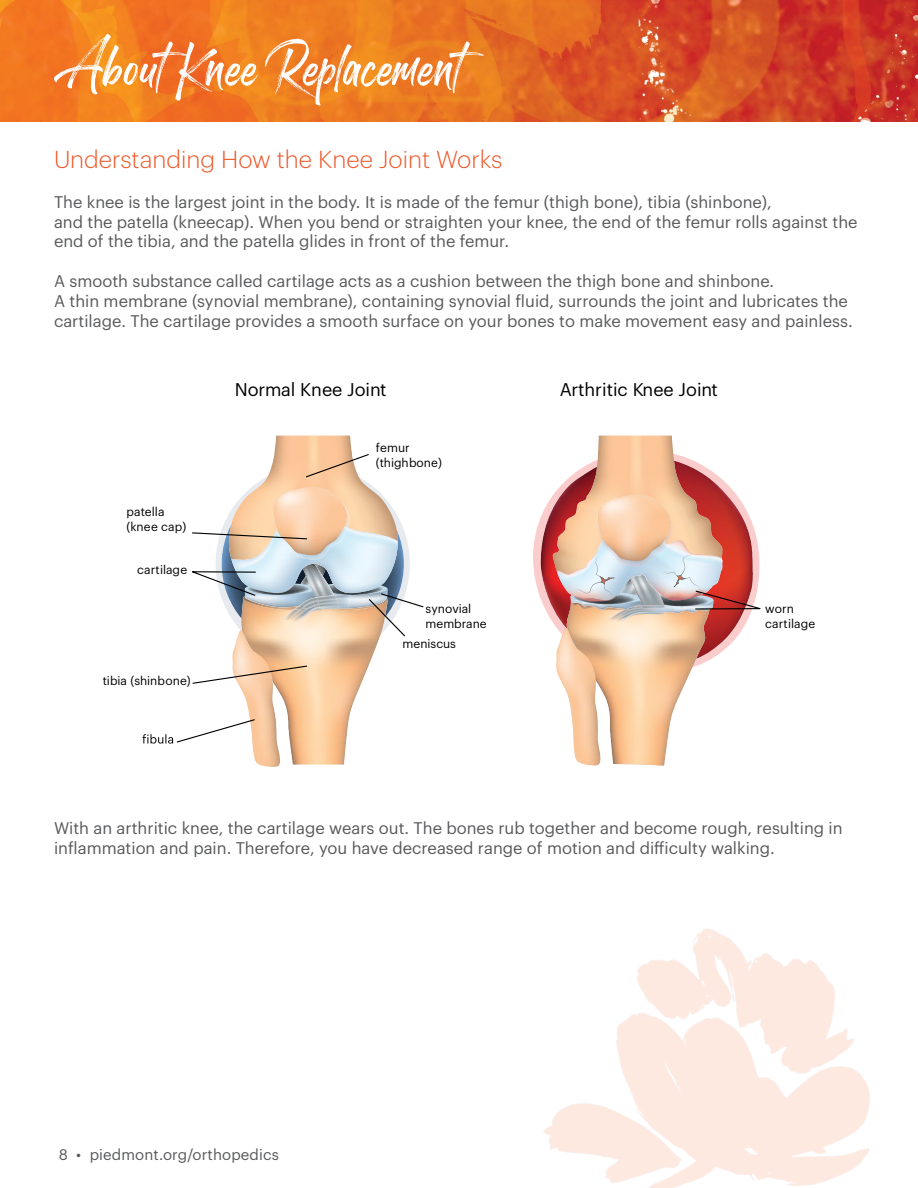
<style>
.page{position:relative;width:918px;height:1188px;background:#fff}
.page>*{position:absolute;margin:0;border:0;box-sizing:border-box;transform-origin:0 0}
.t1{font:63px "Rogthem";letter-spacing:.01em;color:#fff}
.t2{font:300 24px "Graphik";color:#ed592a}
.t3{font:18px "Graphik";color:#000}
.t4{font:16.5px/19.8px "Graphik";color:#58595b}
.t5{font:15px "Graphik";letter-spacing:.01em;color:#58595b}
.t6{font:12px/15px "Graphik";color:#000}
</style>
<div class="page">
<img style="left:0;top:0;width:918px;height:122px">
<img style="left:544px;top:929px;width:326px;height:259px">
<svg style="left:533px;top:517px;width:226px;height:143px"></svg>
<img style="left:541px;top:479px;width:213px;height:180px">
<img style="left:602px;top:637px;width:108px;height:129px">
<img style="left:552px;top:436px;width:170px;height:119px">
<img style="left:557px;top:540px;width:165px;height:15px">
<img style="left:555px;top:637px;width:47px;height:129px">
<img style="left:598px;top:495px;width:74px;height:60px">
<img style="left:290px;top:743px;width:56px;height:22px">
<img style="left:274px;top:436px;width:78px;height:17px">
<img style="left:252px;top:743px;width:28px;height:24px">
<svg style="left:142px;top:734px;width:31px;height:10px"></svg>
<svg style="left:176px;top:453px;width:233px;height:290px"></svg>
<img style="left:243px;top:555px;width:518px;height:82px">
<h1 class="t1" style="left:54px;top:10px;width:409px">About Knee Replacement</h1>
<h2 class="t2" style="left:54px;top:142px;width:450px">Understanding How the Knee Joint Works</h2>
<p class="t4" style="left:54px;top:190px;width:805px">The knee is the largest joint in the body. It is made of the femur (thigh bone), tibia (shinbone),<br>and the patella (kneecap). When you bend or straighten your knee, the end of the femur rolls against the end of the tibia, and the patella glides in front of the femur.</p>
<p class="t4" style="left:54px;top:270px;width:800px">A smooth substance called cartilage acts as a cushion between the thigh bone and shinbone.<br>A thin membrane (synovial membrane), containing synovial fluid, surrounds the joint and lubricates the cartilage. The cartilage provides a smooth surface on your bones to make movement easy and painless.</p>
<p class="t3" style="left:235px;top:376px;width:153px">Normal Knee Joint</p>
<p class="t3" style="left:560px;top:376px;width:160px">Arthritic Knee Joint</p>
<p class="t6" style="left:126px;top:503px;width:61px">patella (knee cap)</p>
<p class="t6" style="left:137px;top:561px;width:52px">cartilage</p>
<p class="t6" style="left:103px;top:672px;width:90px">tibia (shinbone)</p>
<p class="t6" style="left:376px;top:439px;width:68px">femur (thighbone)</p>
<p class="t6" style="left:426px;top:600px;width:63px">synovial membrane</p>
<p class="t6" style="left:403px;top:635px;width:55px">meniscus</p>
<p class="t6" style="left:765px;top:600px;width:52px">worn cartilage</p>
<p class="t4" style="left:54px;top:817px;width:790px">With an arthritic knee, the cartilage wears out. The bones rub together and become rough, resulting in inflammation and pain. Therefore, you have decreased range of motion and difficulty walking.</p>
<p class="t5" style="left:59px;top:1143px;width:222px">8 • piedmont.org/orthopedics</p>
</div>
